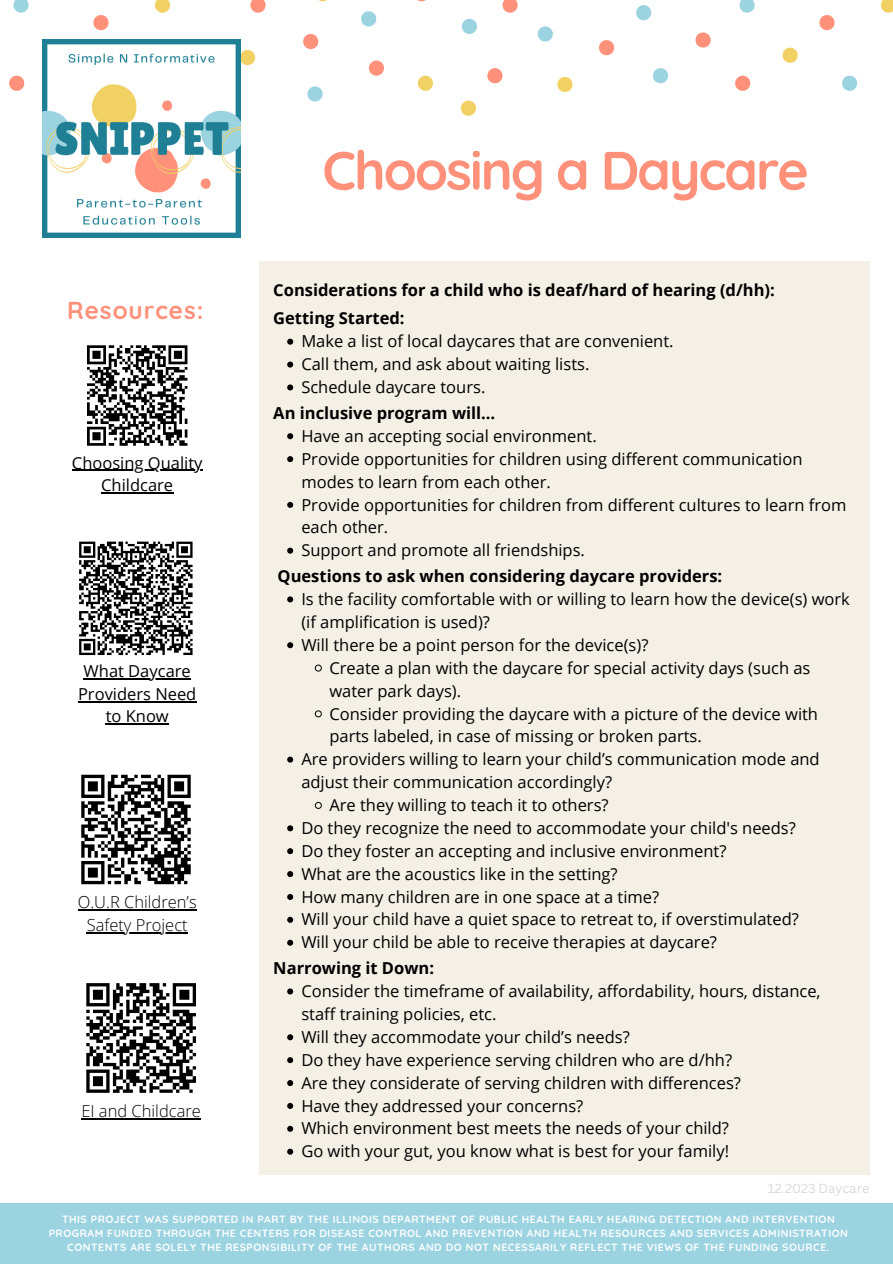
<style>
.page{position:relative;width:893px;height:1264px;background:#fff}
.page>*{position:absolute;margin:0;border:0;box-sizing:border-box;transform-origin:0 0}
.t1{font:700 54px "Quicksand";letter-spacing:-.04em;color:#ff917b}
.t2{font:700 24.3px "Quicksand";letter-spacing:.04em;color:#ff917b}
.t3{font:16.5px/22.8px "Open Sans";color:#000}
.t4{font:700 16.5px "Open Sans";color:#000}
.t5{font:300 16.5px/22.5px "Open Sans";color:#000;text-align:center}
.t6{font:12.75px "Canva Sans";color:#d9d9d9}
.t7{font:700 10.5px/14px "Quicksand";letter-spacing:.05em;color:#fff;text-align:center}
</style>
<div class="page">
<svg style="left:13px;top:0;width:16px;height:13px"></svg>
<svg style="left:307px;top:86px;width:15px;height:15px"></svg>
<svg style="left:361px;top:11px;width:15px;height:15px"></svg>
<svg style="left:155px;top:0;width:15px;height:13px"></svg>
<svg style="left:240px;top:50px;width:15px;height:15px"></svg>
<svg style="left:418px;top:76px;width:15px;height:15px"></svg>
<svg style="left:9px;top:76px;width:15px;height:15px"></svg>
<svg style="left:250px;top:0;width:15px;height:13px"></svg>
<svg style="left:93px;top:15px;width:15px;height:15px"></svg>
<svg style="left:303px;top:34px;width:15px;height:15px"></svg>
<svg style="left:369px;top:61px;width:15px;height:15px"></svg>
<svg style="left:739px;top:0;width:15px;height:13px"></svg>
<svg style="left:842px;top:76px;width:15px;height:15px"></svg>
<svg style="left:636px;top:5px;width:15px;height:15px"></svg>
<svg style="left:653px;top:68px;width:15px;height:15px"></svg>
<svg style="left:537px;top:26px;width:16px;height:16px"></svg>
<svg style="left:462px;top:19px;width:15px;height:15px"></svg>
<svg style="left:880px;top:0;width:12px;height:13px"></svg>
<svg style="left:557px;top:77px;width:15px;height:15px"></svg>
<svg style="left:461px;top:101px;width:15px;height:15px"></svg>
<svg style="left:782px;top:48px;width:15px;height:15px"></svg>
<svg style="left:695px;top:32px;width:15px;height:16px"></svg>
<svg style="left:735px;top:76px;width:15px;height:15px"></svg>
<svg style="left:487px;top:68px;width:15px;height:15px"></svg>
<svg style="left:502px;top:0;width:15px;height:13px"></svg>
<svg style="left:819px;top:15px;width:15px;height:15px"></svg>
<svg style="left:599px;top:40px;width:15px;height:15px"></svg>
<div style="left:260px;top:261px;width:609px;height:657px;background:#f4f0e5"></div>
<div style="left:0;top:1203px;width:892px;height:60px;background:#9cd3e1"></div>
<div style="left:260px;top:517px;width:609px;height:657px;background:#f4f0e5"></div>
<img style="left:42px;top:39px;width:198px;height:198px">
<svg style="left:287px;top:339px;width:6px;height:6px"></svg>
<svg style="left:287px;top:361px;width:6px;height:6px"></svg>
<svg style="left:287px;top:384px;width:6px;height:6px"></svg>
<svg style="left:287px;top:433px;width:6px;height:6px"></svg>
<svg style="left:287px;top:456px;width:6px;height:6px"></svg>
<svg style="left:287px;top:502px;width:6px;height:6px"></svg>
<svg style="left:287px;top:547px;width:6px;height:6px"></svg>
<svg style="left:287px;top:596px;width:6px;height:6px"></svg>
<svg style="left:287px;top:642px;width:6px;height:6px"></svg>
<svg style="left:315px;top:664px;width:7px;height:7px"></svg>
<svg style="left:315px;top:710px;width:7px;height:7px"></svg>
<svg style="left:287px;top:756px;width:6px;height:6px"></svg>
<svg style="left:315px;top:802px;width:7px;height:6px"></svg>
<svg style="left:287px;top:825px;width:6px;height:6px"></svg>
<svg style="left:287px;top:848px;width:6px;height:6px"></svg>
<svg style="left:287px;top:871px;width:6px;height:6px"></svg>
<svg style="left:287px;top:894px;width:6px;height:6px"></svg>
<svg style="left:287px;top:916px;width:6px;height:6px"></svg>
<svg style="left:287px;top:939px;width:6px;height:6px"></svg>
<svg style="left:287px;top:988px;width:6px;height:6px"></svg>
<svg style="left:287px;top:1034px;width:6px;height:6px"></svg>
<svg style="left:287px;top:1057px;width:6px;height:6px"></svg>
<svg style="left:287px;top:1080px;width:6px;height:6px"></svg>
<svg style="left:287px;top:1103px;width:6px;height:5px"></svg>
<svg style="left:287px;top:1125px;width:6px;height:6px"></svg>
<svg style="left:287px;top:1148px;width:6px;height:6px"></svg>
<svg style="left:79px;top:541px;width:114px;height:115px"></svg>
<hr style="left:72px;top:469px;width:130px;height:2px;background:#000">
<hr style="left:101px;top:492px;width:72px;height:1px;background:#000">
<hr style="left:84px;top:678px;width:107px;height:1px;background:#000">
<hr style="left:78px;top:701px;width:118px;height:1px;background:#000">
<hr style="left:106px;top:723px;width:63px;height:1px;background:#000">
<hr style="left:78px;top:909px;width:119px;height:1px;background:#000">
<hr style="left:87px;top:932px;width:101px;height:1px;background:#000">
<svg style="left:87px;top:345px;width:101px;height:101px"></svg>
<svg style="left:81px;top:774px;width:110px;height:111px"></svg>
<svg style="left:86px;top:983px;width:110px;height:110px"></svg>
<hr style="left:81px;top:1118px;width:120px;height:1px;background:#000">
<p class="t2" style="left:67px;top:294px;width:138px">Resources:</p>
<p class="t3" style="left:72px;top:451px;width:132px;text-align:center">Choosing Quality<br>Childcare</p>
<p class="t3" style="left:78px;top:659px;width:120px;text-align:center">What Daycare<br>Providers Need to Know</p>
<p class="t5" style="left:78px;top:890px;width:120px">O.U.R Children’s<br>Safety Project</p>
<p class="t5" style="left:81px;top:1099px;width:121px">EI and Childcare</p>
<p class="t1" style="left:322px;top:136px;width:488px">Choosing a Daycare</p>
<p class="t4" style="left:273px;top:278px;width:503px">Considerations for a child who is deaf/hard of hearing (d/hh):</p>
<p class="t4" style="left:273px;top:307px;width:133px">Getting Started:</p>
<p class="t3" style="left:301px;top:329px;width:374px">Make a list of local daycares that are convenient.</p>
<p class="t3" style="left:301px;top:352px;width:289px">Call them, and ask about waiting lists.</p>
<p class="t3" style="left:301px;top:375px;width:185px">Schedule daycare tours.</p>
<p class="t4" style="left:273px;top:401px;width:223px">An inclusive program will…</p>
<p class="t3" style="left:301px;top:424px;width:297px">Have an accepting social environment.</p>
<p class="t3" style="left:301px;top:447px;width:502px">Provide opportunities for children using different communication modes to learn from each other.</p>
<p class="t3" style="left:301px;top:492px;width:546px">Provide opportunities for children from different cultures to learn from each other.</p>
<p class="t3" style="left:301px;top:538px;width:285px">Support and promote all friendships.</p>
<p class="t4" style="left:277px;top:564px;width:446px">Questions to ask when considering daycare providers:</p>
<p class="t3" style="left:301px;top:587px;width:550px">Is the facility comfortable with or willing to learn how the device(s) work (if amplification is used)?</p>
<p class="t3" style="left:301px;top:633px;width:348px">Will there be a point person for the device(s)?</p>
<p class="t3" style="left:329px;top:656px;width:482px">Create a plan with the daycare for special activity days (such as water park days).</p>
<p class="t3" style="left:329px;top:701px;width:490px">Consider providing the daycare with a picture of the device with parts labeled, in case of missing or broken parts.</p>
<p class="t3" style="left:301px;top:747px;width:520px">Are providers willing to learn your child’s communication mode and adjust their communication accordingly?</p>
<p class="t3" style="left:329px;top:793px;width:281px">Are they willing to teach it to others?</p>
<p class="t3" style="left:301px;top:816px;width:496px">Do they recognize the need to accommodate your child's needs?</p>
<p class="t3" style="left:301px;top:839px;width:426px">Do they foster an accepting and inclusive environment?</p>
<p class="t3" style="left:301px;top:861px;width:318px">What are the acoustics like in the setting?</p>
<p class="t3" style="left:301px;top:884px;width:359px">How many children are in one space at a time?</p>
<p class="t3" style="left:301px;top:907px;width:499px">Will your child have a quiet space to retreat to, if overstimulated?</p>
<p class="t3" style="left:301px;top:930px;width:417px">Will your child be able to receive therapies at daycare?</p>
<p class="t4" style="left:273px;top:956px;width:162px">Narrowing it Down:</p>
<p class="t3" style="left:301px;top:979px;width:521px">Consider the timeframe of availability, affordability, hours, distance, staff training policies, etc.</p>
<p class="t3" style="left:301px;top:1025px;width:330px">Will they accommodate your child’s needs?</p>
<p class="t3" style="left:301px;top:1047px;width:432px">Do they have experience serving children who are d/hh?</p>
<p class="t3" style="left:301px;top:1070px;width:441px">Are they considerate of serving children with differences?</p>
<p class="t3" style="left:301px;top:1093px;width:283px">Have they addressed your concerns?</p>
<p class="t3" style="left:301px;top:1116px;width:429px">Which environment best meets the needs of your child?</p>
<p class="t3" style="left:301px;top:1139px;width:429px">Go with your gut, you know what is best for your family!</p>
<p class="t6" style="left:767px;top:1179px;width:103px">12.2023 Daycare</p>
<p class="t7" style="left:49px;top:1212px;width:800px">THIS PROJECT WAS SUPPORTED IN PART BY THE ILLINOIS DEPARTMENT OF PUBLIC HEALTH EARLY HEARING DETECTION AND INTERVENTION<br>PROGRAM FUNDED THROUGH THE CENTERS FOR DISEASE CONTROL AND PREVENTION AND HEALTH RESOURCES AND SERVICES ADMINISTRATION<br>CONTENTS ARE SOLELY THE RESPONSIBILITY OF THE AUTHORS AND DO NOT NECESSARILY REFLECT THE VIEWS OF THE FUNDING SOURCE.</p>
</div>
